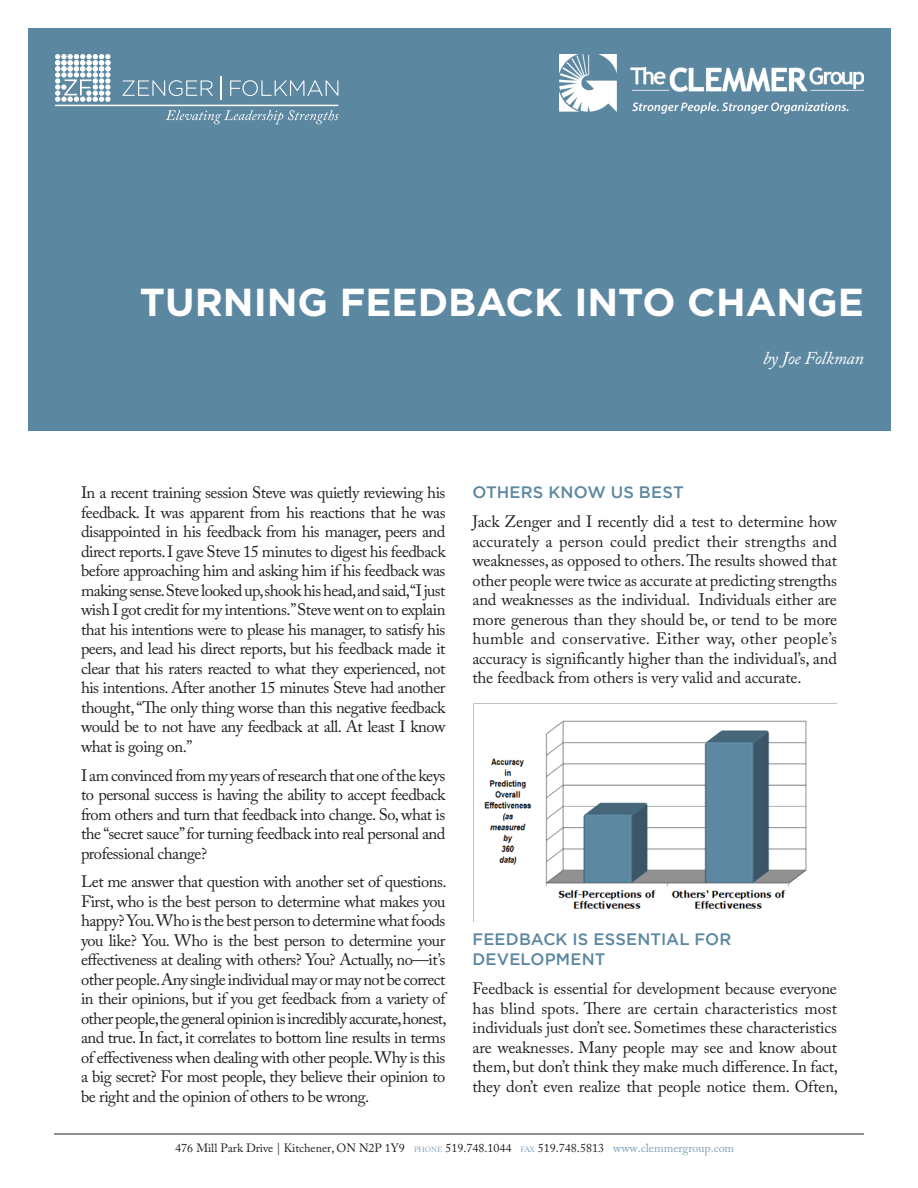
<style>
.page{position:relative;width:918px;height:1188px;background:#fff}
.page>*{position:absolute;margin:0;border:0;box-sizing:border-box;transform-origin:0 0}
.Headline{font:700 39px "Gotham";color:#fff}
.Byline{font:italic 18px "Adobe Caslon Pro";letter-spacing:-.01em;color:#fff}
.Body_text{font:16.5px/19.5px "Adobe Caslon Pro";letter-spacing:-.03em;color:#231f20;text-align:justify}
.Subhead_1{font:500 16.5px/19.5px "Gotham";letter-spacing:.01em;color:#5c87a1}
.t1{font:12px "Adobe Caslon Pro";color:#231f20}
.s1{font-size:7.5px;color:#7ea1b7}
.s2{color:#7ea1b7}
</style>
<div class="page">
<div style="left:28px;top:28px;width:863px;height:402px;background:#5c87a1"></div>
<hr style="left:54px;top:1134px;width:810px;height:1px;background:#231f20">
<img style="left:473px;top:704px;width:334px;height:218px">
<svg style="left:166px;top:110px;width:173px;height:14px"></svg>
<svg style="left:55px;top:54px;width:56px;height:48px"></svg>
<svg style="left:123px;top:80px;width:90px;height:16px"></svg>
<svg style="left:230px;top:80px;width:108px;height:16px"></svg>
<svg style="left:220px;top:76px;width:1px;height:24px"></svg>
<hr style="left:55px;top:105px;width:283px;height:1px;background:#fff">
<img style="left:560px;top:54px;width:304px;height:59px">
<p class="Headline" style="left:140px;top:279px;width:726px">TURNING FEEDBACK INTO CHANGE</p>
<p class="Byline" style="left:763px;top:347px;width:102px">by Joe Folkman</p>
<p class="Body_text" style="left:81px;top:483px;width:366px">In a recent training session Steve was quietly reviewing his feedback. It was apparent from his reactions that he was disappointed in his feedback from his manager, peers and direct reports. I gave Steve 15 minutes to digest his feedback before approaching him and asking him if his feedback was making sense.Steve looked up,shook his head,and said,“I just wish I got credit for my intentions.”Steve went on to explain that his intentions were to please his manager, to satisfy his peers, and lead his direct reports, but his feedback made it clear that his raters reacted to what they experienced, not his intentions. After another 15 minutes Steve had another thought, “The only thing worse than this negative feedback would be to not have any feedback at all. At least I know what is going on.”</p>
<p class="Body_text" style="left:81px;top:765px;width:366px">I am convinced from my years of research that one of the keys to personal success is having the ability to accept feedback from others and turn that feedback into change. So, what is the “secret sauce” for turning feedback into real personal and professional change?</p>
<p class="Body_text" style="left:81px;top:872px;width:367px">Let me answer that question with another set of questions.<br>First, who is the best person to determine what makes you happy? You.Who is the best person to determine what foods you like? You. Who is the best person to determine your effectiveness at dealing with others? You? Actually, no—it’s other people.Any single individual may or may not be correct in their opinions, but if you get feedback from a variety of other people,the general opinion is incredibly accurate,honest, and true. In fact, it correlates to bottom line results in terms of effectiveness when dealing with other people. Why is this a big secret? For most people, they believe their opinion to be right and the opinion of others to be wrong.</p>
<p class="Subhead_1" style="left:472px;top:482px;width:213px">OTHERS KNOW US BEST</p>
<p class="Body_text" style="left:472px;top:512px;width:366px">Jack Zenger and I recently did a test to determine how accurately a person could predict their strengths and weaknesses, as opposed to others. The results showed that other people were twice as accurate at predicting strengths and weaknesses as the individual. Individuals either are more generous than they should be, or tend to be more humble and conservative. Either way, other people’s accuracy is significantly higher than the individual’s, and the feedback from others is very valid and accurate.</p>
<p class="Subhead_1" style="left:472px;top:929px;width:260px">FEEDBACK IS ESSENTIAL FOR<br>DEVELOPMENT</p>
<p class="Body_text" style="left:472px;top:979px;width:367px">Feedback is essential for development because everyone has blind spots. There are certain characteristics most individuals just don’t see. Sometimes these characteristics are weaknesses. Many people may see and know about them, but don’t think they make much difference. In fact, they don’t even realize that people notice them. Often,</p>
<p class="t1" style="left:175px;top:1141px;width:561px">476 Mill Park Drive | Kitchener, ON N2P 1Y9 <span class="s1">PHONE</span> 519.748.1044 <span class="s1">FAX</span> 519.748.5813 <span class="s2">www.clemmergroup.com</span></p>
</div>
